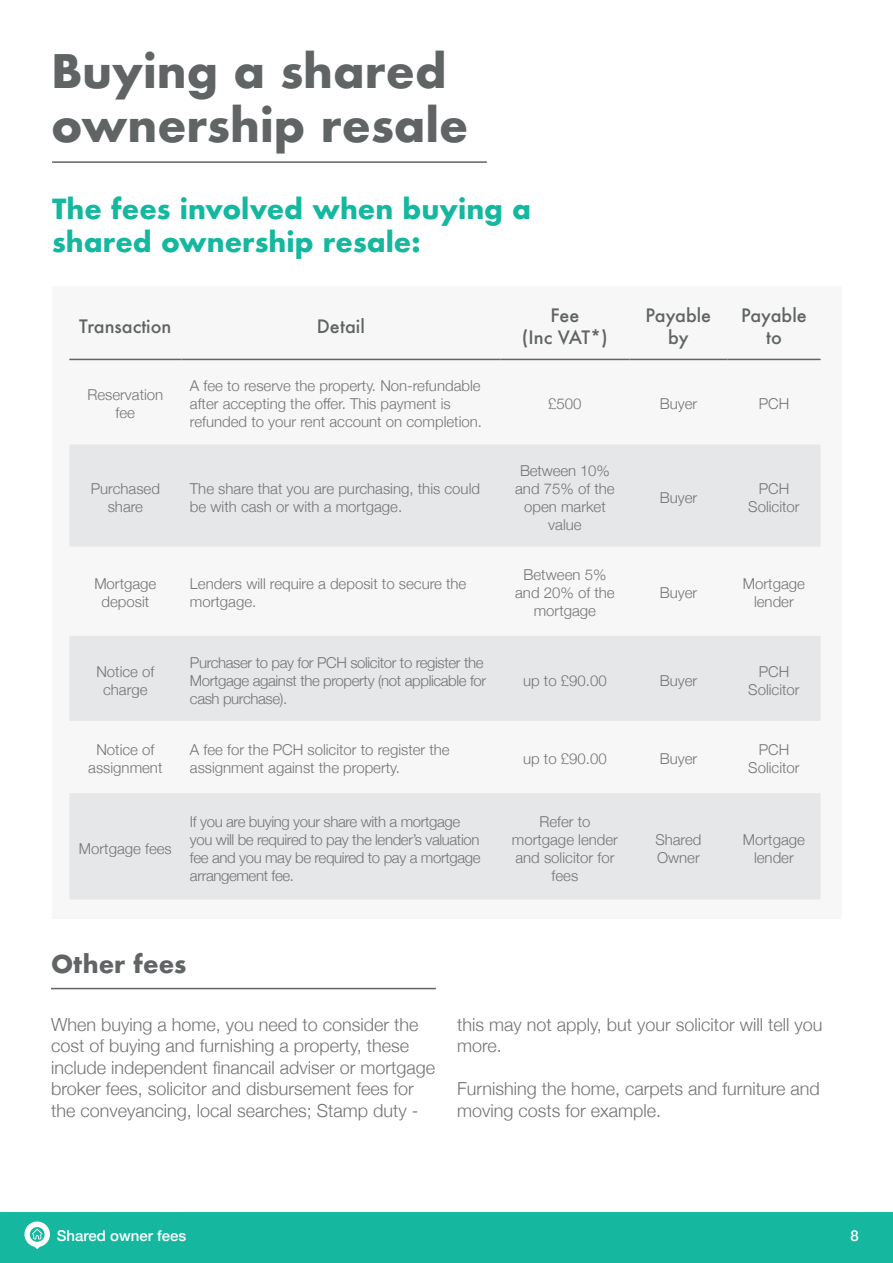
<style>
.page{position:relative;width:893px;height:1263px;background:#fff}
.page>*{position:absolute;margin:0;border:0;box-sizing:border-box;transform-origin:0 0}
.t1{font:700 45px/54px "Futura";color:#606465}
.t2{font:700 27px/32.4px "Futura";color:#15b89f}
.t3{font:700 24px "Futura";color:#606465}
.t4{font:300 18px/21.6px "Helvetica Neue";color:#737474}
.t5{font:500 18px/21.6px "Futura";color:#606465;text-align:center}
.t6{font:300 15px/18px "Helvetica Neue";color:#737474;text-align:center}
.t7{font:300 15px/18px "Helvetica Neue";letter-spacing:-.025em;color:#737474}
.t8{font:500 15px "Helvetica Neue";color:#fff}
</style>
<div class="page">
<hr style="left:52px;top:161px;width:435px;height:2px;background:#606465">
<div style="left:52px;top:286px;width:790px;height:633px;background:#f7f7f7"></div>
<svg style="left:69px;top:445px;width:751px;height:454px;fill:#e6e7e9"></svg>
<hr style="left:69px;top:359px;width:112px;height:1px;background:#606465">
<hr style="left:181px;top:359px;width:319px;height:1px;background:#606465">
<hr style="left:500px;top:359px;width:129px;height:1px;background:#606465">
<hr style="left:629px;top:359px;width:98px;height:1px;background:#606465">
<hr style="left:727px;top:359px;width:93px;height:1px;background:#606465">
<hr style="left:51px;top:988px;width:385px;height:1px;background:#606465">
<div style="left:0;top:1212px;width:893px;height:51px;background:#15b89f"></div>
<svg style="left:24px;top:1221px;width:26px;height:28px"></svg>
<p class="t1" style="left:51px;top:44px;width:419px">Buying a shared ownership resale</p>
<p class="t2" style="left:52px;top:193px;width:481px">The fees involved when buying a shared ownership resale:</p>
<p class="t5" style="left:79px;top:315px;width:94px">Transaction</p>
<p class="t5" style="left:317px;top:315px;width:50px">Detail</p>
<p class="t5" style="left:550px;top:304px;width:30px">Fee</p>
<p class="t5" style="left:522px;top:326px;width:87px">(Inc VAT*)</p>
<p class="t5" style="left:646px;top:304px;width:67px">Payable by</p>
<p class="t5" style="left:741px;top:304px;width:67px">Payable to</p>
<p class="t6" style="left:87px;top:385px;width:77px">Reservation fee</p>
<p class="t6" style="left:190px;top:376px;width:294px;text-align:left">A fee to reserve the property. Non-refundable after accepting the offer. This payment is refunded to your rent account on completion.</p>
<p class="t6" style="left:91px;top:478px;width:71px">Purchased share</p>
<p class="t6" style="left:190px;top:478px;width:292px;text-align:left">The share that you are purchasing, this could be with cash or with a mortgage.</p>
<p class="t6" style="left:548px;top:394px;width:35px">£500</p>
<p class="t6" style="left:660px;top:394px;width:39px">Buyer</p>
<p class="t6" style="left:759px;top:394px;width:32px">PCH</p>
<p class="t6" style="left:520px;top:460px;width:91px">Between 10%</p>
<p class="t6" style="left:515px;top:478px;width:101px">and 75% of the open market value</p>
<p class="t6" style="left:660px;top:487px;width:39px">Buyer</p>
<p class="t6" style="left:748px;top:478px;width:53px">PCH<br>Solicitor</p>
<p class="t6" style="left:94px;top:574px;width:64px">Mortgage deposit</p>
<p class="t6" style="left:190px;top:574px;width:278px;text-align:left">Lenders will require a deposit to secure the mortgage.</p>
<p class="t6" style="left:515px;top:565px;width:101px">Between 5% and 20% of the mortgage</p>
<p class="t6" style="left:660px;top:583px;width:39px">Buyer</p>
<p class="t6" style="left:743px;top:574px;width:64px">Mortgage lender</p>
<p class="t6" style="left:96px;top:661px;width:60px">Notice of charge</p>
<p class="t7" style="left:190px;top:652px;width:298px">Purchaser to pay for PCH solicitor to register the<br>Mortgage against the property (not applicable for cash purchase).</p>
<p class="t6" style="left:523px;top:670px;width:85px">up to £90.00</p>
<p class="t6" style="left:660px;top:670px;width:39px">Buyer</p>
<p class="t6" style="left:748px;top:661px;width:53px">PCH<br>Solicitor</p>
<p class="t6" style="left:88px;top:740px;width:76px">Notice of assignment</p>
<p class="t6" style="left:190px;top:740px;width:261px;text-align:left">A fee for the PCH solicitor to register the assignment against the property.</p>
<p class="t6" style="left:523px;top:749px;width:85px">up to £90.00</p>
<p class="t6" style="left:660px;top:749px;width:39px">Buyer</p>
<p class="t6" style="left:748px;top:740px;width:53px">PCH<br>Solicitor</p>
<p class="t6" style="left:79px;top:838px;width:94px">Mortgage fees</p>
<p class="t7" style="left:190px;top:811px;width:292px">If you are buying your share with a mortgage you will be required to pay the lender’s valuation fee and you may be required to pay a mortgage arrangement fee.</p>
<p class="t6" style="left:512px;top:811px;width:108px">Refer to mortgage lender and solicitor for fees</p>
<p class="t3" style="left:51px;top:946px;width:137px">Other fees</p>
<p class="t6" style="left:655px;top:829px;width:48px;text-align:left">Shared<br>Owner</p>
<p class="t6" style="left:743px;top:829px;width:64px">Mortgage lender</p>
<p class="t4" style="left:51px;top:1012px;width:386px">When buying a home, you need to consider the cost of buying and furnishing a property, these include independent financail adviser or mortgage broker fees, solicitor and disbursement fees for the conveyancing, local searches; Stamp duty -</p>
<p class="t4" style="left:457px;top:1012px;width:367px">this may not apply, but your solicitor will tell you more.</p>
<p class="t4" style="left:457px;top:1077px;width:364px">Furnishing the home, carpets and furniture and moving costs for example.</p>
<p class="t8" style="left:57px;top:1223px;width:131px">Shared owner fees</p>
<p class="t8" style="left:850px;top:1223px;width:10px">8</p>
</div>
